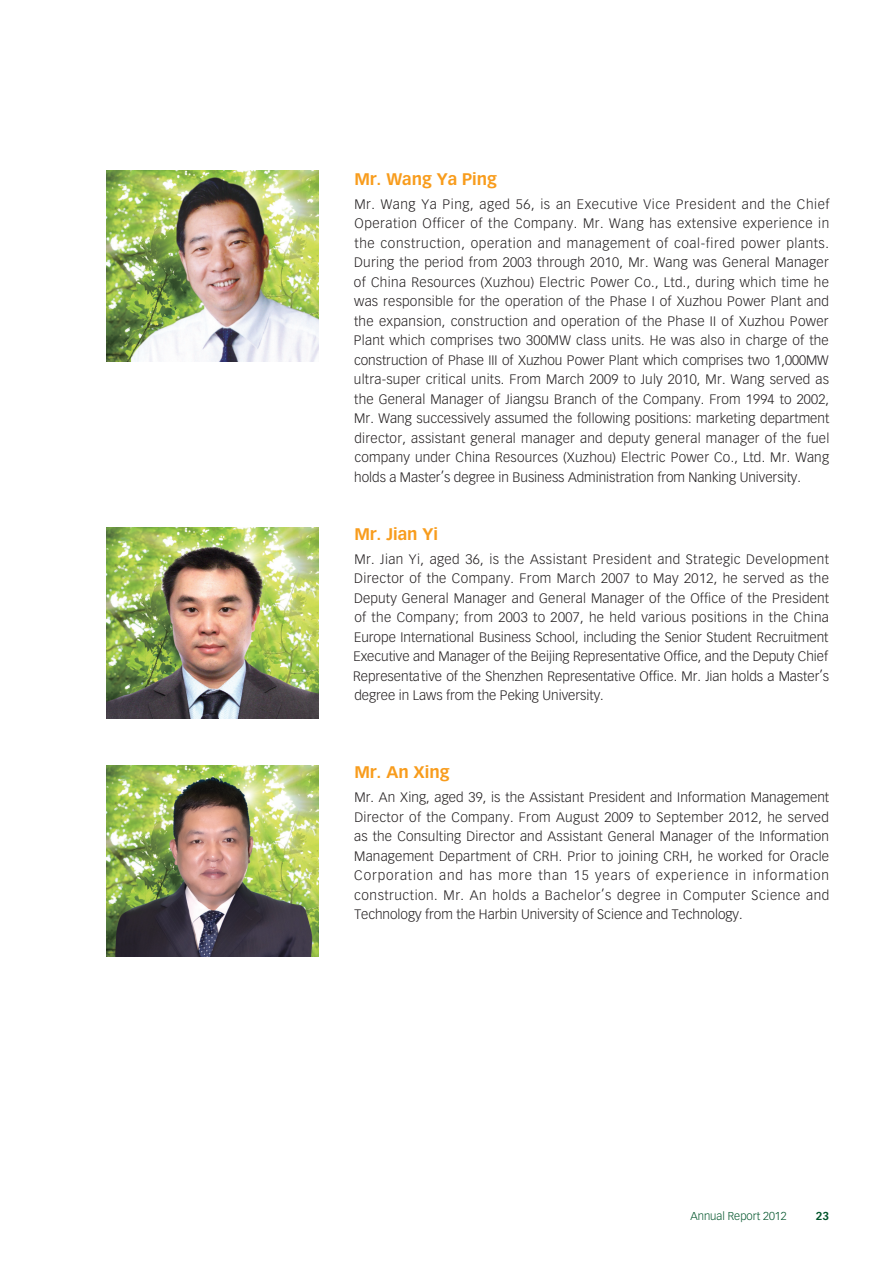
<style>
.page{position:relative;width:893px;height:1263px;background:#fff}
.page>*{position:absolute;margin:0;border:0;box-sizing:border-box;transform-origin:0 0}
.t1{font:700 16.5px "Vectora LT Std";color:#f89c1c}
.t2{font:300 13.5px/19.5px "Vectora LT Std";color:#231f20;text-align:justify}
.t3{font:300 11.25px "Vectora LT Std";color:#00542a}
.t4{font:700 11.25px "Vectora LT Std";color:#00542a}
</style>
<div class="page">
<img style="left:106px;top:170px;width:213px;height:191px">
<img style="left:106px;top:527px;width:213px;height:192px">
<img style="left:106px;top:765px;width:213px;height:192px">
<p class="t1" style="left:354px;top:169px;width:144px">Mr. Wang Ya Ping</p>
<p class="t2" style="left:354px;top:194px;width:477px">Mr. Wang Ya Ping, aged 56, is an Executive Vice President and the Chief Operation Officer of the Company. Mr. Wang has extensive experience in the construction, operation and management of coal-fired power plants.<br>During the period from 2003 through 2010, Mr. Wang was General Manager of China Resources (Xuzhou) Electric Power Co., Ltd., during which time he was responsible for the operation of the Phase I of Xuzhou Power Plant and the expansion, construction and operation of the Phase II of Xuzhou Power Plant which comprises two 300MW class units. He was also in charge of the construction of Phase III of Xuzhou Power Plant which comprises two 1,000MW ultra-super critical units. From March 2009 to July 2010, Mr. Wang served as the General Manager of Jiangsu Branch of the Company. From 1994 to 2002, Mr. Wang successively assumed the following positions: marketing department director, assistant general manager and deputy general manager of the fuel company under China Resources (Xuzhou) Electric Power Co., Ltd. Mr. Wang holds a Master’s degree in Business Administration from Nanking University.</p>
<p class="t1" style="left:354px;top:524px;width:85px">Mr. Jian Yi</p>
<p class="t2" style="left:353px;top:549px;width:478px">Mr. Jian Yi, aged 36, is the Assistant President and Strategic Development Director of the Company. From March 2007 to May 2012, he served as the Deputy General Manager and General Manager of the Office of the President of the Company; from 2003 to 2007, he held various positions in the China Europe International Business School, including the Senior Student Recruitment Executive and Manager of the Beijing Representative Office, and the Deputy Chief Representative of the Shenzhen Representative Office. Mr. Jian holds a Master’s degree in Laws from the Peking University.</p>
<p class="t1" style="left:354px;top:762px;width:97px">Mr. An Xing</p>
<p class="t2" style="left:354px;top:788px;width:476px">Mr. An Xing, aged 39, is the Assistant President and Information Management Director of the Company. From August 2009 to September 2012, he served as the Consulting Director and Assistant General Manager of the Information Management Department of CRH. Prior to joining CRH, he worked for Oracle Corporation and has more than 15 years of experience in information construction. Mr. An holds a Bachelor’s degree in Computer Science and Technology from the Harbin University of Science and Technology.</p>
<p class="t3" style="left:690px;top:1210px;width:98px">Annual Report 2012</p>
<p class="t4" style="left:816px;top:1209px;width:15px">23</p>
</div>
